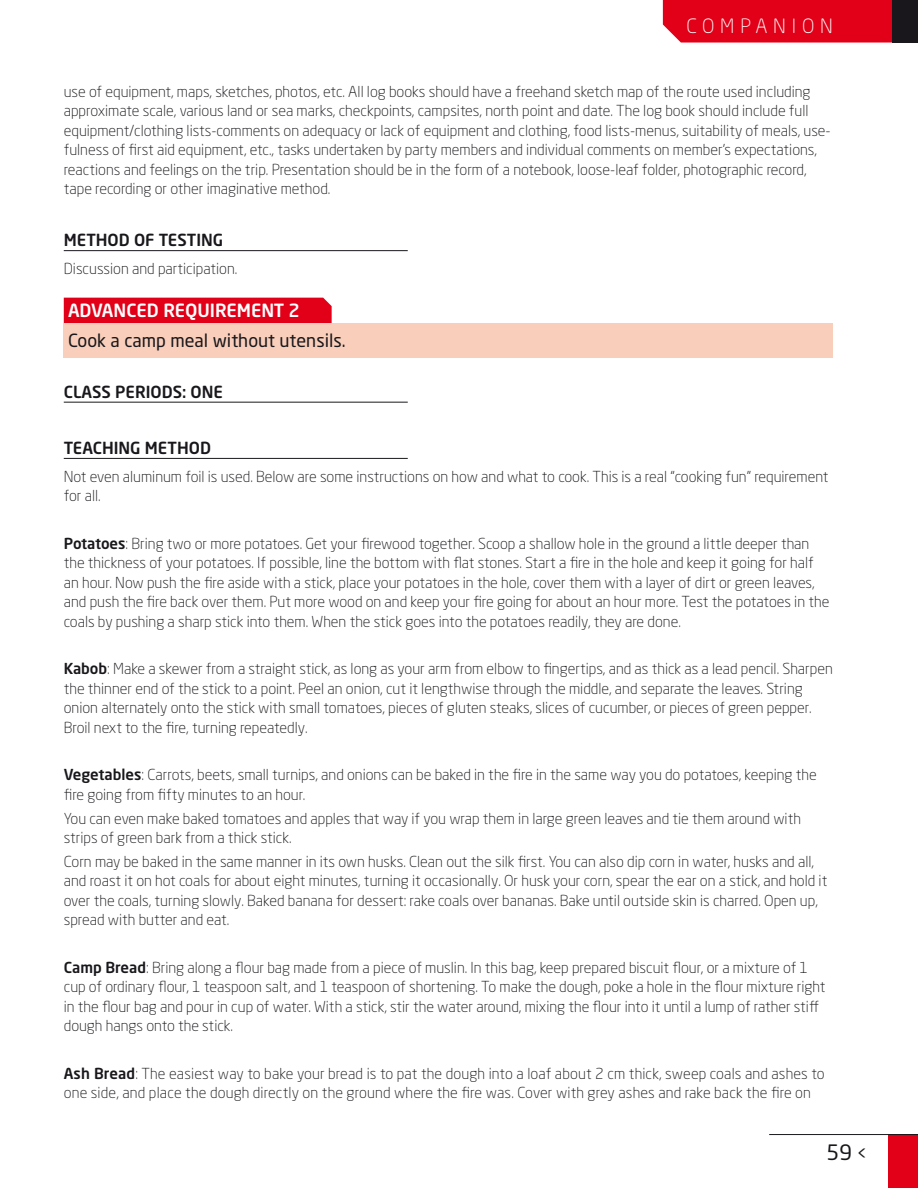
<style>
.page{position:relative;width:918px;height:1188px;background:#fff}
.page>*{position:absolute;margin:0;border:0;box-sizing:border-box;transform-origin:0 0}
.t1{font:21px "Neo Sans Std";color:#19171b}
.t2{font:300 19.5px "Neo Sans Std";letter-spacing:.3em;color:#fff}
.t3{font:18px "Neo Sans Std";color:#19171b}
.t4{font:500 18px "Neo Sans Std";color:#fff}
.t5{font:500 16.5px "Neo Sans Std";color:#19171b}
.t6{font:300 15px/19.5px "Neo Sans Std";color:#19171b}
.s1{font-weight:500}
.s2{font-size:18px}
</style>
<div class="page">
<div style="left:888px;top:1135px;width:30px;height:53px;background:#e20019"></div>
<hr style="left:769px;top:1134px;width:149px;height:1px;background:#19171b">
<div style="left:663px;top:0;width:229px;height:43px;background:#e20019"></div>
<div style="left:892px;top:0;width:26px;height:43px;background:#19171b"></div>
<hr style="left:64px;top:250px;width:344px;height:1px;background:#19171b">
<hr style="left:64px;top:402px;width:344px;height:1px;background:#19171b">
<hr style="left:64px;top:458px;width:344px;height:1px;background:#19171b">
<div style="left:64px;top:298px;width:268px;height:25px;background:#e20019"></div>
<div style="left:64px;top:323px;width:769px;height:34px;background:#f9cfbb"></div>
<h2 class="t2" style="left:686px;top:15px;width:148px">COMPANION</h2>
<p class="t6" style="left:64px;top:82px;width:769px">use of equipment, maps, sketches, photos, etc. All log books should have a freehand sketch map of the route used including approximate scale, various land or sea marks, checkpoints, campsites, north point and date. The log book should include full equipment/clothing lists-comments on adequacy or lack of equipment and clothing, food lists-menus, suitability of meals, use&shy;fulness of first aid equipment, etc., tasks undertaken by party members and individual comments on member’s expectations, reactions and feelings on the trip. Presentation should be in the form of a notebook, loose-leaf folder, photographic record, tape recording or other imaginative method.</p>
<p class="t5" style="left:64px;top:233px;width:161px">METHOD OF TESTING</p>
<p class="t6" style="left:64px;top:260px;width:175px">Discussion and participation.</p>
<p class="t4" style="left:68px;top:303px;width:233px">ADVANCED REQUIREMENT 2</p>
<p class="t3" style="left:68px;top:333px;width:279px">Cook a camp meal without utensils .</p>
<p class="t5" style="left:64px;top:385px;width:161px">CLASS PERIODS: ONE</p>
<p class="t5" style="left:64px;top:441px;width:149px">TEACHING METHOD</p>
<p class="t6" style="left:64px;top:468px;width:766px">Not even aluminum foil is used. Below are some instructions on how and what to cook. This is a real “cooking fun” requirement for all.</p>
<p class="t6" style="left:64px;top:535px;width:767px"><span class="s1">Potatoes</span>: Bring two or more potatoes. Get your firewood together. Scoop a shallow hole in the ground a little deeper than the thickness of your potatoes. If possible, line the bottom with flat stones. Start a fire in the hole and keep it going for half an hour. Now push the fire aside with a stick, place your potatoes in the hole, cover them with a layer of dirt or green leaves, and push the fire back over them. Put more wood on and keep your fire going for about an hour more. Test the potatoes in the coals by pushing a sharp stick into them. When the stick goes into the potatoes readily, they are done.</p>
<p class="t6" style="left:64px;top:660px;width:771px"><span class="s1">Kabob</span>: Make a skewer from a straight stick, as long as your arm from elbow to fingertips, and as thick as a lead pencil. Sharpen the thinner end of the stick to a point. Peel an onion, cut it lengthwise through the middle, and separate the leaves. String onion alternately onto the stick with small tomatoes, pieces of gluten steaks, slices of cucumber, or pieces of green pepper.<br>Broil next to the fire, turning repeatedly.</p>
<p class="t6" style="left:64px;top:766px;width:755px"><span class="s1">Vegetables</span>: Carrots, beets, small turnips, and onions can be baked in the fire in the same way you do potatoes, keeping the fire going from fifty minutes to an hour.</p>
<p class="t6" style="left:64px;top:809px;width:739px">You can even make baked tomatoes and apples that way if you wrap them in large green leaves and tie them around with strips of green bark from a thick stick.</p>
<p class="t6" style="left:64px;top:853px;width:765px">Corn may be baked in the same manner in its own husks. Clean out the silk first. You can also dip corn in water, husks and all, and roast it on hot coals for about eight minutes, turning it occasionally. Or husk your corn, spear the ear on a stick, and hold it over the coals, turning slowly. Baked banana for dessert: rake coals over bananas. Bake until outside skin is charred. Open up, spread with butter and eat.</p>
<p class="t6" style="left:64px;top:959px;width:763px"><span class="s1">Camp Bread</span>: Bring along a flour bag made from a piece of muslin. In this bag, keep prepared biscuit flour, or a mixture of 1 cup of ordinary flour, 1 teaspoon salt, and 1 teaspoon of shortening. To make the dough, poke a hole in the flour mixture right in the flour bag and pour in cup of water. With a stick, stir the water around, mixing the flour into it until a lump of rather stiff dough hangs onto the stick.</p>
<p class="t6" style="left:64px;top:1065px;width:763px"><span class="s1">Ash Bread</span>: The easiest way to bake your bread is to pat the dough into a loaf about 2 cm thick, sweep coals and ashes to one side, and place the dough directly on the ground where the fire was. Cover with grey ashes and rake back the fire on</p>
<h1 class="t1" style="left:827px;top:1144px;width:42px">59 <span class="s2">&lt;</span></h1>
</div>
